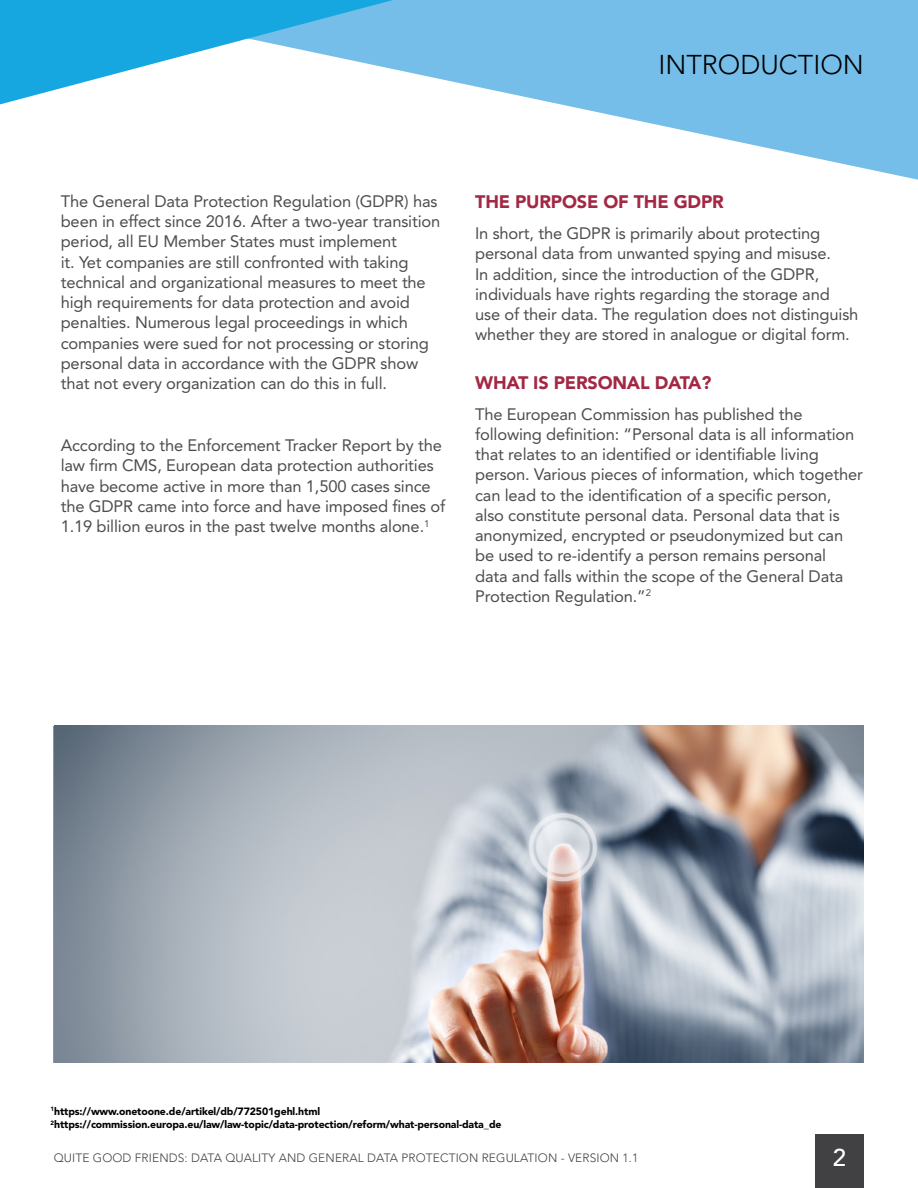
<style>
.page{position:relative;width:918px;height:1188px;background:#fff}
.page>*{position:absolute;margin:0;border:0;box-sizing:border-box;transform-origin:0 0}
.t1{font:300 27px "Avenir LT Std";color:#000}
.t2{font:500 24px "Avenir LT Std";color:#fff}
.t3{font:900 18px "Avenir LT Std";letter-spacing:-.01em;color:#a22844}
.t4{font:16.5px/20.2px "Avenir LT Std";letter-spacing:-.01em;color:#4d4d4f}
.t5{font:300 12px "Avenir LT Std";letter-spacing:.01em;color:#414042}
.t6{font:900 10.5px/13.5px "Avenir LT Std";letter-spacing:-.01em;color:#000}
</style>
<div class="page">
<svg style="left:393px;top:0;width:525px;height:180px;fill:#75bee9"></svg>
<svg style="left:0;top:0;width:393px;height:104px"></svg>
<div style="left:815px;top:1134px;width:49px;height:54px;background:#414042"></div>
<img style="left:55px;top:726px;width:809px;height:337px">
<h1 class="t1" style="left:658px;top:49px;width:207px">INTRODUCTION</h1>
<p class="t4" style="left:61px;top:191px;width:381px">The General Data Protection Regulation (GDPR) has been in effect since 2016. After a two-year transition period, all EU Member States must implement<br>it. Yet companies are still confronted with taking technical and organizational measures to meet the high requirements for data protection and avoid penalties. Numerous legal proceedings in which companies were sued for not processing or storing personal data in accordance with the GDPR show that not every organization can do this in full.</p>
<p class="t4" style="left:61px;top:435px;width:386px">According to the Enforcement Tracker Report by the law firm CMS, European data protection authorities have become active in more than 1,500 cases since the GDPR came into force and have imposed fines of 1.19 billion euros in the past twelve months alone.<sup>1</sup></p>
<p class="t3" style="left:475px;top:191px;width:250px">THE PURPOSE OF THE GDPR</p>
<p class="t4" style="left:475px;top:223px;width:385px">In short, the GDPR is primarily about protecting personal data from unwanted spying and misuse.<br>In addition, since the introduction of the GDPR, individuals have rights regarding the storage and use of their data. The regulation does not distinguish whether they are stored in analogue or digital form.</p>
<p class="t3" style="left:475px;top:371px;width:238px">WHAT IS PERSONAL DATA?</p>
<p class="t4" style="left:475px;top:404px;width:389px">The European Commission has published the following definition: “Personal data is all information that relates to an identified or identifiable living person. Various pieces of information, which together can lead to the identification of a specific person, also constitute personal data. Personal data that is anonymized, encrypted or pseudonymized but can be used to re-identify a person remains personal<br>data and falls within the scope of the General Data Protection Regulation.”<sup>2</sup></p>
<p class="t6" style="left:51px;top:1104px;width:452px"><sup>1</sup>https://www.onetoone.de/artikel/db/772501gehl.html<br><sup>2</sup>https://commission.europa.eu/law/law-topic/data-protection/reform/what-personal-data_de</p>
<p class="t5" style="left:54px;top:1151px;width:586px">QUITE GOOD FRIENDS: DATA QUALITY AND GENERAL DATA PROTECTION REGULATION - VERSION 1.1</p>
<h2 class="t2" style="left:833px;top:1144px;width:15px">2</h2>
</div>
